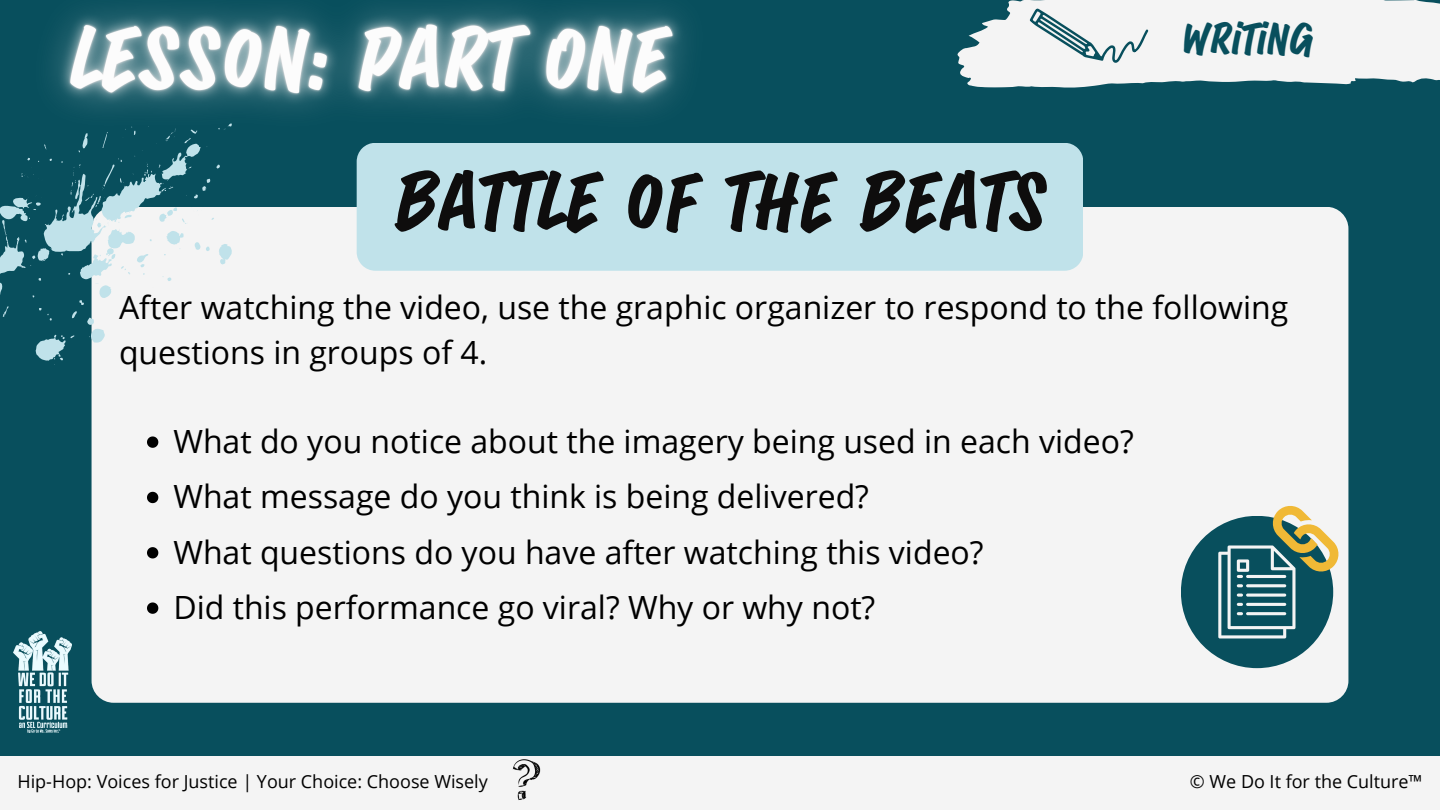
<style>
.page{position:relative;width:1440px;height:810px;background:#084f5d}
.page>*{position:absolute;margin:0;border:0;box-sizing:border-box;transform-origin:0 0}
.t1{font:700 67px "Sandwich Marker Pro";color:#0e0d0d}
.t2{font:700 36px "Sandwich Marker Pro";color:#084f5d}
.t3{font:32px/44.7px "Open Sans";color:#000}
.t4{font:18px "Open Sans";color:#000}
</style>
<div class="page">
<div style="left:92px;top:207px;width:1256px;height:496px;background:#f4f4f4;border-radius:22px"></div>
<svg style="left:957px;top:0;width:483px;height:88px;background:#d5dee0"></svg>
<svg style="left:1026px;top:0;width:128px;height:88px;background:#d7e0e1"></svg>
<svg style="left:0;top:186px;width:232px;height:179px"></svg>
<img style="left:14px;top:632px;width:57px;height:100px">
<div style="left:1181px;top:516px;width:152px;height:152px;background:#084f5d;border-radius:50%"></div>
<svg style="left:1218px;top:506px;width:121px;height:132px"></svg>
<div style="left:357px;top:143px;width:726px;height:128px;background:#c0e2ea"></div>
<div style="left:0;top:756px;width:1440px;height:54px;background:#f4f4f4"></div>
<img style="left:512px;top:759px;width:29px;height:41px">
<img style="left:21px;top:5px;width:727px;height:181px">
<svg style="left:147px;top:436px;width:11px;height:12px"></svg>
<svg style="left:147px;top:492px;width:11px;height:11px"></svg>
<svg style="left:147px;top:547px;width:11px;height:11px"></svg>
<svg style="left:147px;top:602px;width:11px;height:12px"></svg>
<p class="t1" style="left:393px;top:163px;width:655px">BATTLE OF THE BEATS</p>
<p class="t2" style="left:1181px;top:18px;width:134px">WRITING</p>
<p class="t3" style="left:119px;top:284px;width:1171px">After watching the video, use the graphic organizer to respond to the following questions in groups of 4.</p>
<p class="t3" style="left:173px;top:418px;width:962px">What do you notice about the imagery being used in each video?</p>
<p class="t3" style="left:173px;top:474px;width:697px">What message do you think is being delivered?</p>
<p class="t3" style="left:173px;top:529px;width:812px">What questions do you have after watching this video?</p>
<p class="t3" style="left:173px;top:584px;width:703px">Did this performance go viral? Why or why not?</p>
<p class="t4" style="left:17px;top:768px;width:472px">Hip-Hop: Voices for Justice | Your Choice: Choose Wisely</p>
<p class="t4" style="left:1190px;top:768px;width:234px">© We Do It for the Culture™</p>
</div>
